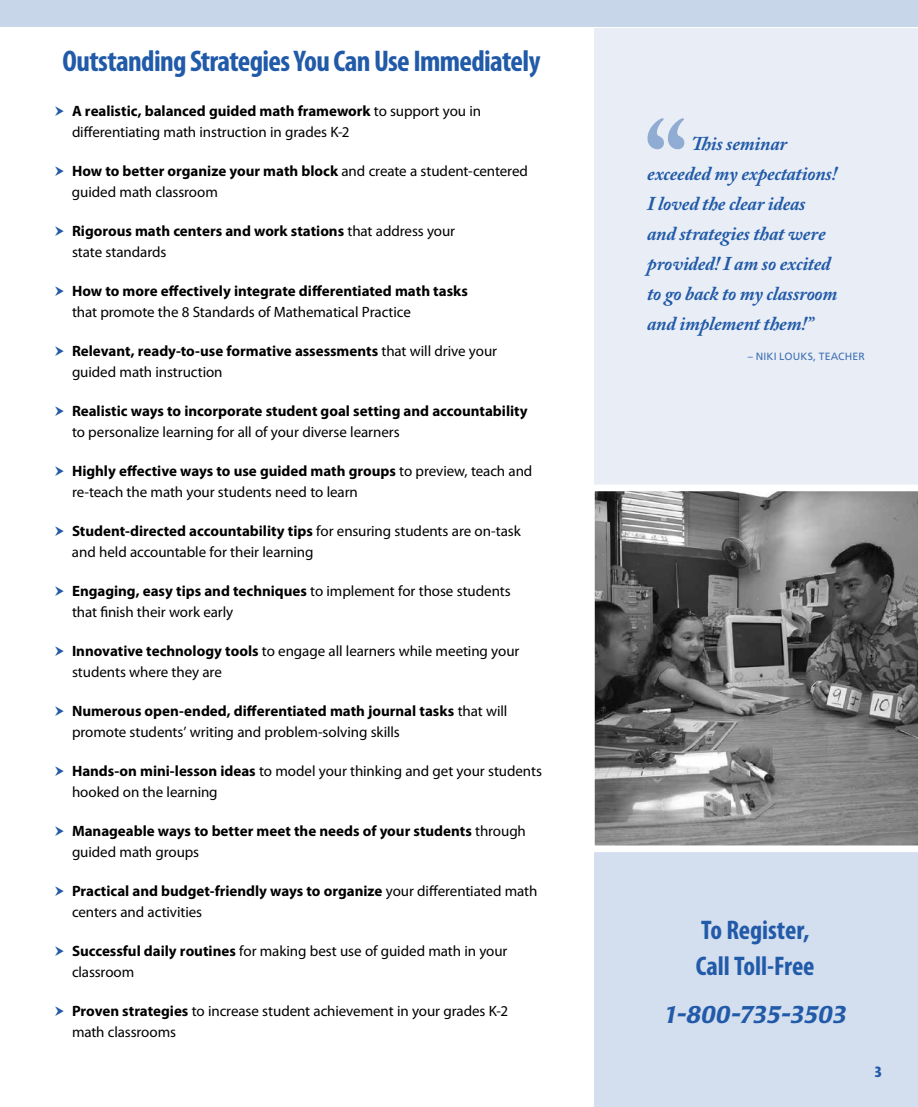
<style>
.page{position:relative;width:918px;height:1107px;background:#fff}
.page>*{position:absolute;margin:0;border:0;box-sizing:border-box;transform-origin:0 0}
.t1{font:700 condensed 30px "Myriad Pro";letter-spacing:-.02em;color:#215aa8}
.t2{font:700 condensed 27px/36px "Myriad Pro";color:#215aa8}
.t3{font:italic 500 24px "Laudatio BQ";letter-spacing:-.02em;color:#215aa8}
.t4{font:italic 700 19.5px/30px "Adobe Caslon Pro";letter-spacing:-.01em;color:#215aa8}
.t5{font:15px/21px "Myriad Pro";letter-spacing:-.005em;color:#000}
.t6{font:700 15px/21px "Myriad Pro";color:#000}
.t7{font:700 condensed 15px "Laudatio BQ";color:#215aa8}
.t8{font:10.5px "Frutiger LT Std";letter-spacing:.01em;color:#4071b4}
.s1{font-weight:700}
.s2{font-weight:400}
</style>
<div class="page">
<div style="left:0;top:0;width:918px;height:27px;background:#c7d6e9"></div>
<div style="left:594px;top:834px;width:324px;height:273px;background:#d3deee"></div>
<div style="left:594px;top:28px;width:324px;height:756px;background:#e9eef6"></div>
<svg style="left:648px;top:118px;width:36px;height:31px"></svg>
<svg style="left:594px;top:485px;width:324px;height:367px"></svg>
<h1 class="t1" style="left:63px;top:42px;width:479px">Outstanding Strategies You Can Use Immediately</h1>
<p class="t5" style="left:72px;top:100px;width:411px"><span class="s1">A realistic, balanced guided math framework</span> to support you in differentiating math instruction in grades K‑2</p>
<p class="t5" style="left:72px;top:160px;width:458px"><span class="s1">How to better organize your math block</span> and create a student‑centered guided math classroom</p>
<p class="t6" style="left:72px;top:220px;width:385px">Rigorous math centers and work stations <span class="s2">that address your state standards</span></p>
<p class="t6" style="left:72px;top:280px;width:398px">How to more effectively integrate differentiated math tasks</p>
<p class="t5" style="left:72px;top:301px;width:340px">that promote the 8 Standards of Mathematical Practice</p>
<p class="t6" style="left:72px;top:340px;width:427px">Relevant, ready‑to‑use formative assessments <span class="s2">that will drive your guided math instruction</span></p>
<p class="t6" style="left:72px;top:400px;width:457px">Realistic ways to incorporate student goal setting and accountability</p>
<p class="t5" style="left:72px;top:421px;width:329px">to personalize learning for all of your diverse learners</p>
<p class="t5" style="left:72px;top:460px;width:462px"><span class="s1">Highly effective ways to use guided math groups</span> to preview, teach and re‑teach the math your students need to learn</p>
<p class="t5" style="left:72px;top:520px;width:450px"><span class="s1">Student-directed accountability tips</span> for ensuring students are on‑task and held accountable for their learning</p>
<p class="t5" style="left:72px;top:580px;width:440px"><span class="s1">Engaging, easy tips and techniques</span> to implement for those students that finish their work early</p>
<p class="t5" style="left:72px;top:640px;width:449px"><span class="s1">Innovative technology tools</span> to engage all learners while meeting your students where they are</p>
<p class="t5" style="left:72px;top:700px;width:437px"><span class="s1">Numerous open‑ended, differentiated math journal tasks</span> that will promote students’ writing and problem-solving skills</p>
<p class="t5" style="left:72px;top:760px;width:472px"><span class="s1">Hands‑on mini‑lesson ideas</span> to model your thinking and get your students hooked on the learning</p>
<p class="t6" style="left:72px;top:820px;width:455px">Manageable ways to better meet the needs of your students <span class="s2">through guided math groups</span></p>
<p class="t5" style="left:72px;top:880px;width:467px"><span class="s1">Practical and budget‑friendly ways to organize</span> your differentiated math centers and activities</p>
<p class="t5" style="left:72px;top:940px;width:437px"><span class="s1">Successful daily routines</span> for making best use of guided math in your classroom</p>
<p class="t5" style="left:72px;top:1000px;width:438px"><span class="s1">Proven strategies</span> to increase student achievement in your grades K‑2 math classrooms</p>
<h3 class="t4" style="left:647px;top:128px;width:192px;text-indent:44px">This seminar exceeded my expectations!<br>I loved the clear ideas and strategies that were provided! I am so excited to go back to my classroom and implement them!”</h3>
<p class="t8" style="left:748px;top:350px;width:118px">– NIKI LOUKS, TEACHER</p>
<h2 class="t2" style="left:696px;top:912px;width:120px">To Register,<br>Call Toll-Free</h2>
<h3 class="t3" style="left:664px;top:1001px;width:185px">1-800-735-3503</h3>
<p class="t7" style="left:874px;top:1063px;width:9px">3</p>
</div>
